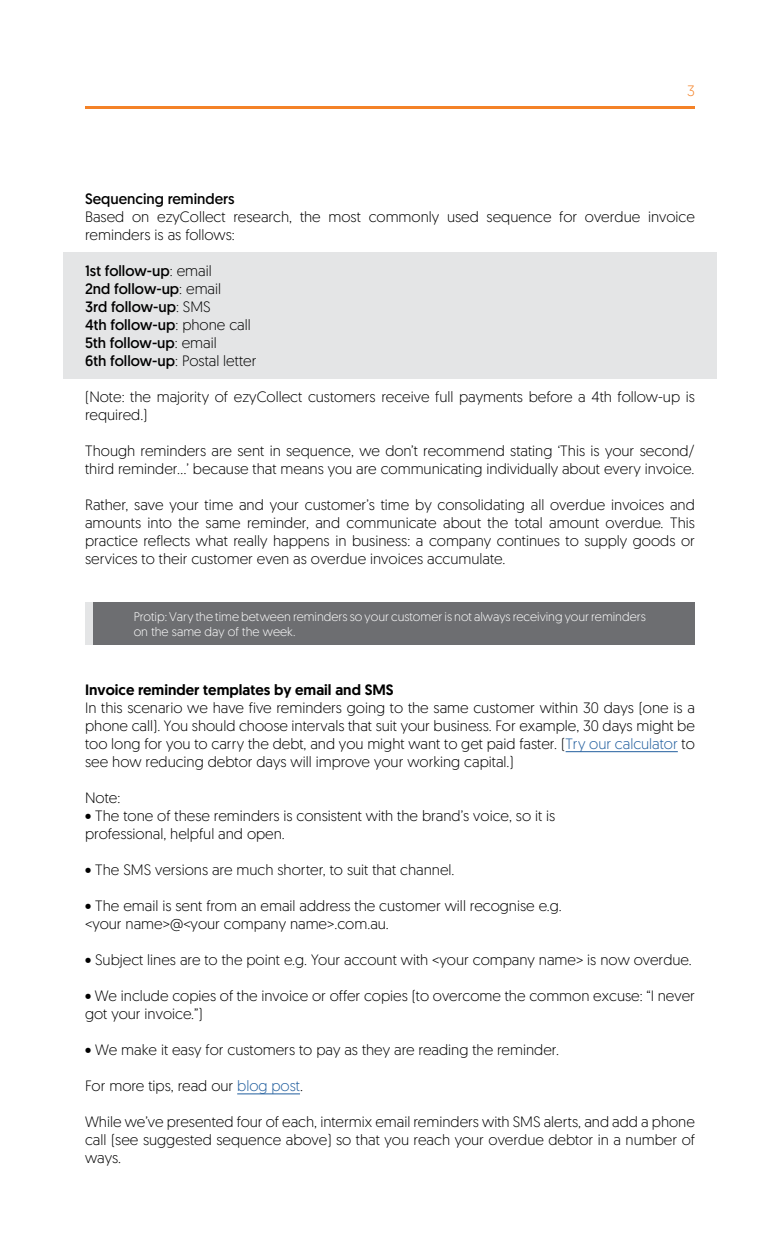
<style>
.page{position:relative;width:780px;height:1248px;background:#fff}
.page>*{position:absolute;margin:0;border:0;box-sizing:border-box;transform-origin:0 0}
.t1{font:300 15px/18px "Geomanist";color:#000}
.t2{font:15px/18px "Geomanist";color:#000}
.t3{font:500 15px "Geomanist";color:#000}
.t4{font:300 15px "Geomanist";color:#f48227}
.t5{font:300 12.5px/15px "Geomanist";color:#fff}
.s1{font-weight:300}
.s2{color:#215e9e}
</style>
<div class="page">
<hr style="left:85px;top:106px;width:609px;height:3px;background:#f48227">
<div style="left:91px;top:603px;width:603px;height:42px;background:#6d6e71"></div>
<div style="left:85px;top:603px;width:7px;height:42px;background:#e4e5e6"></div>
<div style="left:63px;top:252px;width:653px;height:126px;background:#e4e5e6"></div>
<hr style="left:565px;top:751px;width:112px;height:1px;background:#215e9e">
<hr style="left:237px;top:1093px;width:63px;height:1px;background:#215e9e">
<p class="t4" style="left:687px;top:81px;width:9px">3</p>
<p class="t2" style="left:85px;top:189px;width:151px">Sequencing reminders</p>
<p class="t1" style="left:85px;top:207px;width:611px">Based on ezyCollect research, the most commonly used sequence for overdue invoice reminders is as follows:</p>
<p class="t2" style="left:85px;top:261px;width:173px">1st follow-up<span class="s1">: email<br></span>2nd follow-up<span class="s1">: email<br></span>3rd follow-up<span class="s1">: SMS<br></span>4th follow-up<span class="s1">: phone call<br></span>5th follow-up<span class="s1">: email<br></span>6th follow-up<span class="s1">: Postal letter</span></p>
<p class="t1" style="left:85px;top:387px;width:611px">(Note: the majority of ezyCollect customers receive full payments before a 4th follow-up is required.)</p>
<p class="t1" style="left:85px;top:441px;width:611px">Though reminders are sent in sequence, we don’t recommend stating ‘This is your second/ third reminder…’ because that means you are communicating individually about every invoice.</p>
<p class="t1" style="left:85px;top:495px;width:611px;text-align:justify">Rather, save your time and your customer’s time by consolidating all overdue invoices and amounts into the same reminder, and communicate about the total amount overdue. This practice reflects what really happens in business: a company continues to supply goods or services to their customer even as overdue invoices accumulate.</p>
<p class="t5" style="left:134px;top:608px;width:513px">Protip: Vary the time between reminders so your customer is not always receiving your reminders on the same day of the week.</p>
<p class="t3" style="left:85px;top:679px;width:310px">Invoice reminder templates by email and SMS</p>
<p class="t1" style="left:85px;top:698px;width:611px;text-align:justify">In this scenario we have five reminders going to the same customer within 30 days (one is a phone call). You should choose intervals that suit your business. For example, 30 days might be too long for you to carry the debt, and you might want to get paid faster. (<span class="s2">Try our calculator</span> to see how reducing debtor days will improve your working capital.)</p>
<p class="t1" style="left:85px;top:788px;width:37px">Note:</p>
<p class="t1" style="left:85px;top:806px;width:472px">• The tone of these reminders is consistent with the brand’s voice, so it is professional, helpful and open.</p>
<p class="t1" style="left:85px;top:860px;width:371px">• The SMS versions are much shorter, to suit that channel.</p>
<p class="t1" style="left:85px;top:896px;width:478px">• The email is sent from an email address the customer will recognise e.g. &lt;your name&gt;@&lt;your company name&gt;.com.au.</p>
<p class="t1" style="left:85px;top:950px;width:608px">• Subject lines are to the point e.g. Your account with &lt;your company name&gt; is now overdue.</p>
<p class="t1" style="left:85px;top:986px;width:611px">• We include copies of the invoice or offer copies (to overcome the common excuse: “I never got your invoice.”)</p>
<p class="t1" style="left:85px;top:1040px;width:475px">• We make it easy for customers to pay as they are reading the reminder.</p>
<p class="t1" style="left:85px;top:1076px;width:219px">For more tips, read our <span class="s2">blog post</span>.</p>
<p class="t1" style="left:85px;top:1112px;width:611px;text-align:justify">While we’ve presented four of each, intermix email reminders with SMS alerts, and add a phone call (see suggested sequence above) so that you reach your overdue debtor in a number of ways.</p>
</div>
